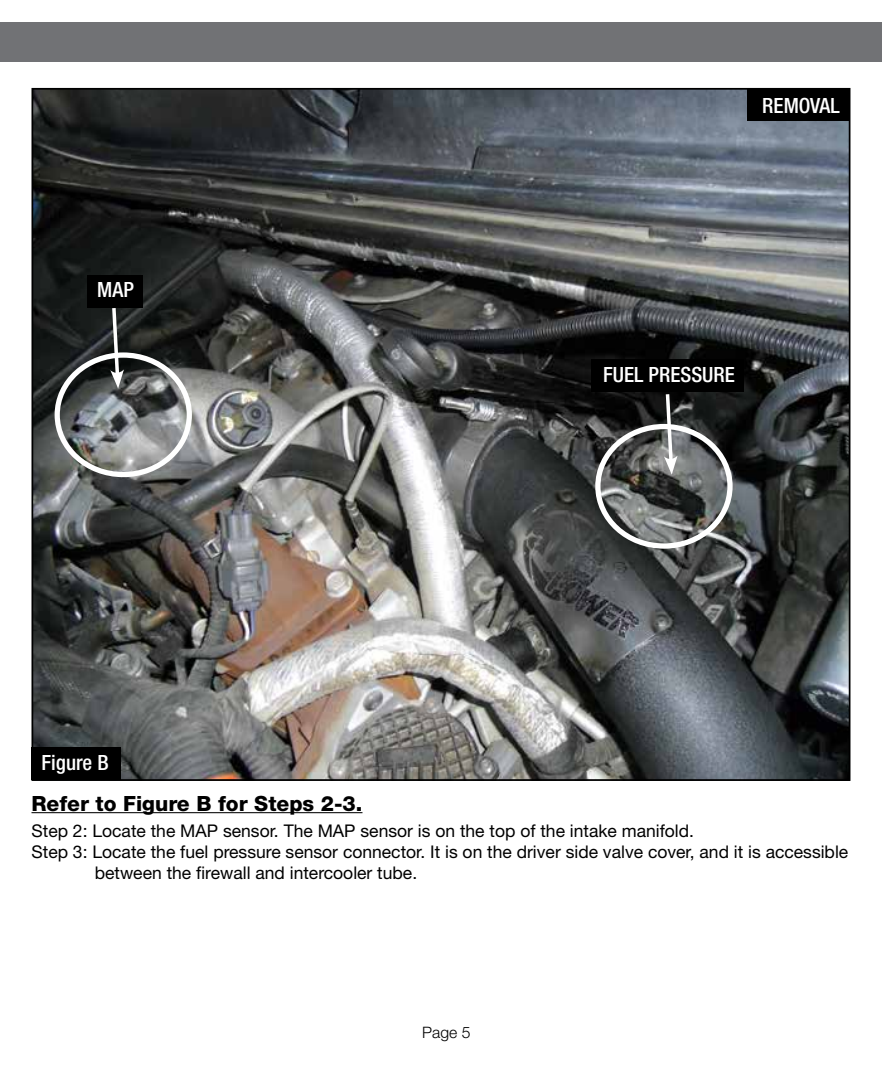
<style>
.page{position:relative;width:882px;height:1071px;background:#fff}
.page>*{position:absolute;margin:0;border:0;box-sizing:border-box;transform-origin:0 0}
.t1{font:500 condensed 21px "Helvetica Neue";color:#fff}
.t2{font:800 21px "Helvetica Neue";color:#000}
.t3{font:17.5px "Helvetica Neue";color:#000}
.t4{font:300 15.75px "Helvetica Neue";color:#000}
</style>
<div class="page">
<div style="left:0;top:23px;width:882px;height:39px;background:#717275"></div>
<img style="left:35px;top:91px;width:812px;height:687px">
<hr style="left:32px;top:812px;width:330px;height:1px;background:#000">
<div style="left:32px;top:747px;width:89px;height:33px;background:#000"></div>
<div style="left:747px;top:88px;width:103px;height:33px;background:#000"></div>
<div style="left:88px;top:275px;width:56px;height:33px;background:#000"></div>
<div style="left:591px;top:359px;width:153px;height:33px;background:#000"></div>
<div style="left:55px;top:352px;width:137px;height:125px;border:5px solid #fff;border-radius:50%"></div>
<svg style="left:110px;top:308px;width:14px;height:81px"></svg>
<div style="left:595px;top:424px;width:138px;height:125px;border:5px solid #fff;border-radius:50%"></div>
<svg style="left:664px;top:392px;width:14px;height:83px"></svg>
<p class="t1" style="left:97px;top:277px;width:38px">MAP</p>
<p class="t1" style="left:42px;top:750px;width:69px">Figure B</p>
<p class="t1" style="left:762px;top:93px;width:79px">REMOVAL</p>
<p class="t1" style="left:603px;top:362px;width:133px">FUEL PRESSURE</p>
<p class="t2" style="left:32px;top:791px;width:332px">Refer to Figure B for Steps 2-3.</p>
<p class="t3" style="left:32px;top:820px;width:664px">Step 2: Locate the MAP sensor. The MAP sensor is on the top of the intake manifold.</p>
<p class="t3" style="left:32px;top:841px;width:818px">Step 3: Locate the fuel pressure sensor connector. It is on the driver side valve cover, and it is accessible</p>
<p class="t3" style="left:95px;top:862px;width:324px">between the firewall and intercooler tube.</p>
<p class="t4" style="left:422px;top:1023px;width:50px">Page 5</p>
</div>
